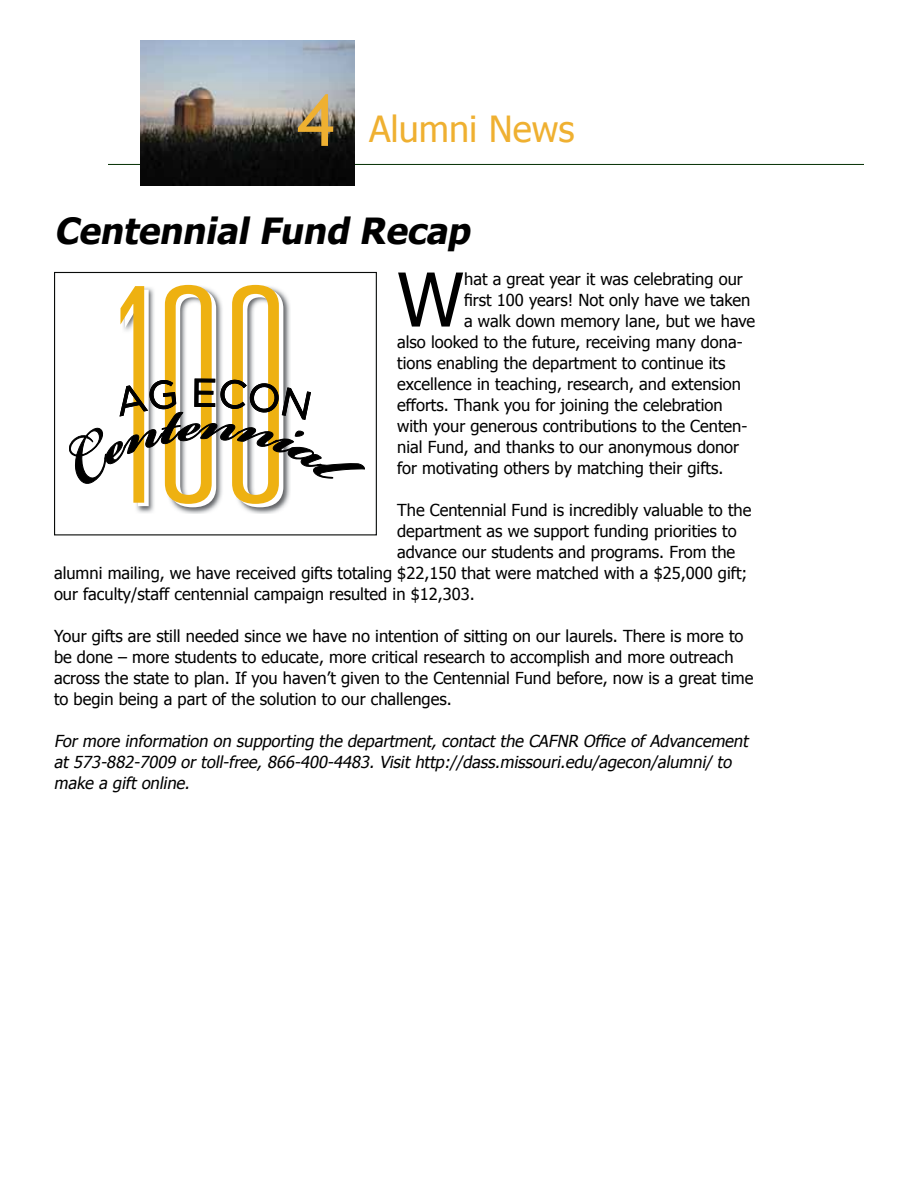
<style>
.page{position:relative;width:918px;height:1188px;background:#fff}
.page>*{position:absolute;margin:0;border:0;box-sizing:border-box;transform-origin:0 0}
.t1{font:74.25px "Tahoma";color:#000}
.t2{font:italic 700 36px "Tahoma";color:#000}
.t3{font:36px "Tahoma";color:#efb031}
.t4{font:16.5px/21px "Tahoma";color:#000}
.t5{font:italic 16.5px/21px "Tahoma";color:#000}
.s1{font-family:"Trebuchet MS";font-size:72px}
</style>
<div class="page">
<hr style="left:108px;top:164px;width:756px;height:1px;background:#032f02">
<img style="left:140px;top:40px;width:214px;height:146px">
<img style="left:136px;top:507px;width:148px;height:7px">
<svg style="left:69px;top:285px;width:296px;height:222px"></svg>
<div style="left:54px;top:272px;width:323px;height:263px;border:1px solid #090b0a"></div>
<h2 class="t3" style="left:297px;top:105px;width:279px"><span class="s1">4</span> Alumni News</h2>
<h2 class="t2" style="left:54px;top:205px;width:425px">Centennial Fund Recap</h2>
<h1 class="t1" style="left:397px;top:250px;width:68px">W</h1>
<p class="t4" style="left:464px;top:267px;width:280px">hat a great year it was celebrating our</p>
<p class="t4" style="left:464px;top:288px;width:288px">first 100 years! Not only have we taken</p>
<p class="t4" style="left:464px;top:309px;width:293px">a walk down memory lane, but we have</p>
<p class="t4" style="left:397px;top:330px;width:347px">also looked to the future, receiving many dona-</p>
<p class="t4" style="left:397px;top:351px;width:330px">tions enabling the department to continue its</p>
<p class="t4" style="left:397px;top:372px;width:345px">excellence in teaching, research, and extension</p>
<p class="t4" style="left:397px;top:393px;width:327px">efforts. Thank you for joining the celebration</p>
<p class="t4" style="left:397px;top:414px;width:352px">with your generous contributions to the Centen-</p>
<p class="t4" style="left:397px;top:435px;width:344px">nial Fund, and thanks to our anonymous donor</p>
<p class="t4" style="left:397px;top:456px;width:328px">for motivating others by matching their gifts.</p>
<p class="t4" style="left:397px;top:498px;width:356px">The Centennial Fund is incredibly valuable to the</p>
<p class="t4" style="left:397px;top:519px;width:341px">department as we support funding priorities to</p>
<p class="t4" style="left:397px;top:540px;width:340px">advance our students and programs. From the</p>
<p class="t4" style="left:54px;top:561px;width:695px">alumni mailing, we have received gifts totaling $22,150 that were matched with a $25,000 gift;</p>
<p class="t4" style="left:54px;top:582px;width:422px">our faculty/staff centennial campaign resulted in $12,303.</p>
<p class="t4" style="left:54px;top:624px;width:701px">Your gifts are still needed since we have no intention of sitting on our laurels. There is more to be done – more students to educate, more critical research to accomplish and more outreach across the state to plan. If you haven’t given to the Centennial Fund before, now is a great time to begin being a part of the solution to our challenges.</p>
<p class="t5" style="left:54px;top:729px;width:699px">For more information on supporting the department, contact the CAFNR Office of Advancement at 573-882-7009 or toll-free, 866-400-4483. Visit http://dass.missouri.edu/agecon/alumni/ to make a gift online.</p>
</div>
